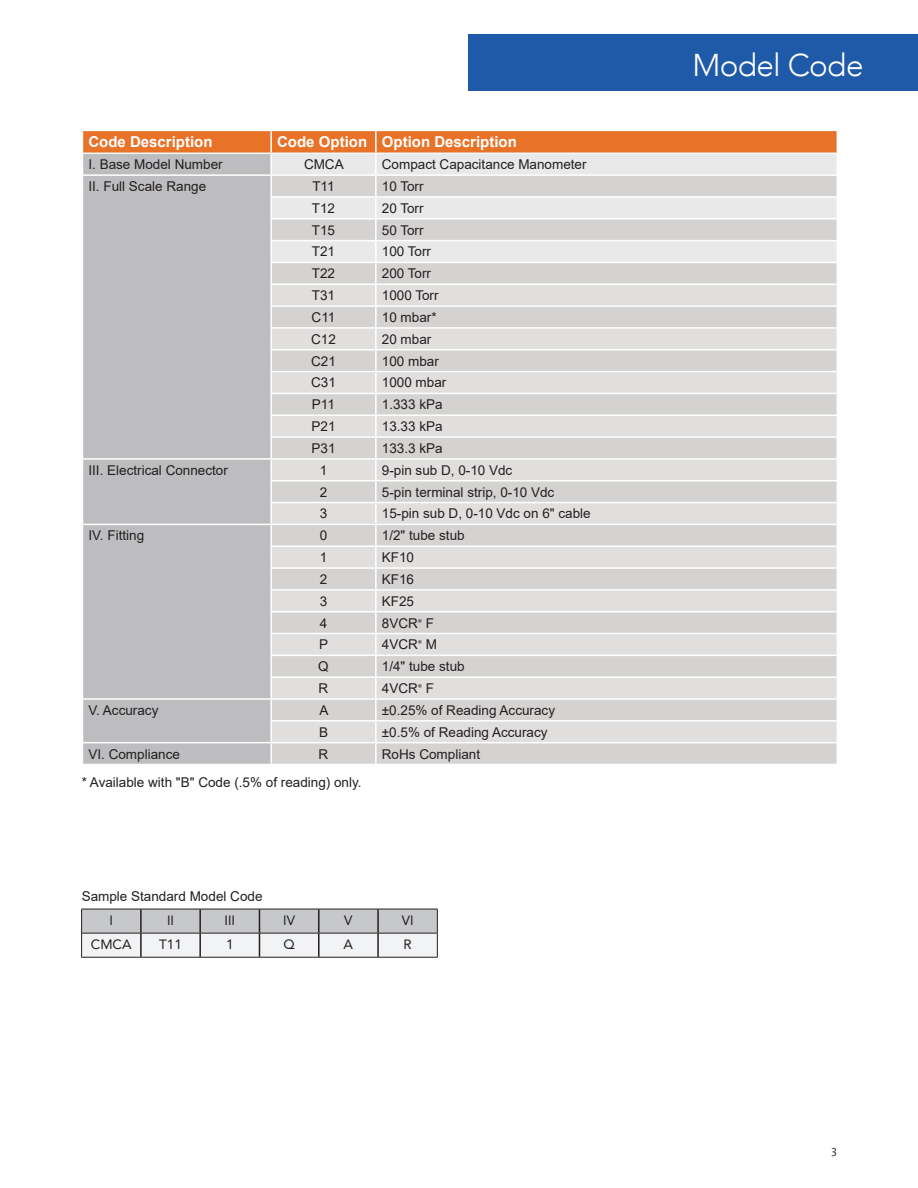
<style>
.page{position:relative;width:918px;height:1188px;background:#fff}
.page>*{position:absolute;margin:0;border:0;box-sizing:border-box;transform-origin:0 0}
.broDS-Mid-page_SH{font:300 31.5px "Avenir LT";letter-spacing:-.025em;color:#fff}
.t1{font:700 15px "Arial";color:#fff}
.t2{font:13.5px "Arial";color:#231f20}
.t3{font:13.5px "Avenir LT";color:#231f20}
.t4{font:300 12px "Vialog LT";color:#231f20}
.s1{font-family:"Minion Pro"}
</style>
<div class="page">
<div style="left:469px;top:34px;width:449px;height:57px;background:#1f5aa9"></div>
<svg style="left:82px;top:130px;width:756px;height:634px;background:#d7d2d0"></svg>
<svg style="left:81px;top:909px;width:357px;height:48px"></svg>
<hr style="left:81px;top:957px;width:60px;height:1px;background:#231f20">
<hr style="left:141px;top:957px;width:59px;height:1px;background:#231f20">
<hr style="left:200px;top:957px;width:59px;height:1px;background:#231f20">
<hr style="left:259px;top:957px;width:60px;height:1px;background:#231f20">
<hr style="left:319px;top:957px;width:59px;height:1px;background:#231f20">
<hr style="left:378px;top:957px;width:60px;height:1px;background:#231f20">
<p class="t1" style="left:88px;top:131px;width:126px">Code Description</p>
<p class="t1" style="left:277px;top:131px;width:91px">Code Option</p>
<p class="t1" style="left:382px;top:131px;width:137px">Option Description</p>
<p class="t2" style="left:88px;top:155px;width:136px">I. Base Model Number</p>
<p class="t2" style="left:304px;top:155px;width:41px">CMCA</p>
<p class="t2" style="left:382px;top:155px;width:206px">Compact Capacitance Manometer</p>
<p class="t2" style="left:88px;top:177px;width:119px">II. Full Scale Range</p>
<p class="t2" style="left:312px;top:177px;width:24px">T11</p>
<p class="t2" style="left:382px;top:177px;width:43px">10 Torr</p>
<p class="t2" style="left:312px;top:199px;width:25px">T12</p>
<p class="t2" style="left:382px;top:199px;width:43px">20 Torr</p>
<p class="t2" style="left:312px;top:221px;width:25px">T15</p>
<p class="t2" style="left:382px;top:221px;width:43px">50 Torr</p>
<p class="t2" style="left:312px;top:242px;width:25px">T21</p>
<p class="t2" style="left:382px;top:242px;width:51px">100 Torr</p>
<p class="t2" style="left:312px;top:264px;width:25px">T22</p>
<p class="t2" style="left:382px;top:264px;width:51px">200 Torr</p>
<p class="t2" style="left:312px;top:286px;width:25px">T31</p>
<p class="t2" style="left:382px;top:286px;width:58px">1000 Torr</p>
<p class="t2" style="left:312px;top:308px;width:25px">C11</p>
<p class="t2" style="left:382px;top:308px;width:56px">10 mbar*</p>
<p class="t2" style="left:311px;top:330px;width:26px">C12</p>
<p class="t2" style="left:382px;top:330px;width:51px">20 mbar</p>
<p class="t2" style="left:311px;top:352px;width:26px">C21</p>
<p class="t2" style="left:382px;top:352px;width:59px">100 mbar</p>
<p class="t2" style="left:311px;top:373px;width:26px">C31</p>
<p class="t2" style="left:382px;top:373px;width:66px">1000 mbar</p>
<p class="t2" style="left:312px;top:395px;width:25px">P11</p>
<p class="t2" style="left:382px;top:395px;width:62px">1.333 kPa</p>
<p class="t2" style="left:311px;top:417px;width:26px">P21</p>
<p class="t2" style="left:382px;top:417px;width:62px">13.33 kPa</p>
<p class="t2" style="left:311px;top:439px;width:26px">P31</p>
<p class="t2" style="left:382px;top:439px;width:62px">133.3 kPa</p>
<p class="t2" style="left:88px;top:461px;width:141px">III. Electrical Connector</p>
<p class="t2" style="left:320px;top:461px;width:9px">1</p>
<p class="t2" style="left:382px;top:461px;width:132px">9-pin sub D, 0-10 Vdc</p>
<p class="t2" style="left:320px;top:483px;width:9px">2</p>
<p class="t2" style="left:382px;top:483px;width:174px">5-pin terminal strip, 0-10 Vdc</p>
<p class="t2" style="left:320px;top:504px;width:9px">3</p>
<p class="t2" style="left:382px;top:504px;width:210px">15-pin sub D, 0-10 Vdc on 6" cable</p>
<p class="t2" style="left:88px;top:526px;width:57px">IV. Fitting</p>
<p class="t2" style="left:320px;top:526px;width:9px">0</p>
<p class="t2" style="left:382px;top:526px;width:84px">1/2" tube stub</p>
<p class="t2" style="left:320px;top:548px;width:9px">1</p>
<p class="t2" style="left:382px;top:548px;width:34px">KF10</p>
<p class="t2" style="left:320px;top:570px;width:9px">2</p>
<p class="t2" style="left:382px;top:570px;width:34px">KF16</p>
<p class="t2" style="left:320px;top:592px;width:9px">3</p>
<p class="t2" style="left:382px;top:592px;width:34px">KF25</p>
<p class="t2" style="left:320px;top:613px;width:9px">4</p>
<p class="t2" style="left:382px;top:613px;width:54px">8VCR<span class="s1">®</span> F</p>
<p class="t2" style="left:319px;top:635px;width:11px">P</p>
<p class="t2" style="left:382px;top:635px;width:57px">4VCR<span class="s1">®</span> M</p>
<p class="t2" style="left:318px;top:657px;width:12px">Q</p>
<p class="t2" style="left:382px;top:657px;width:84px">1/4" tube stub</p>
<p class="t2" style="left:319px;top:679px;width:11px">R</p>
<p class="t2" style="left:382px;top:679px;width:54px">4VCR<span class="s1">®</span> F</p>
<p class="t2" style="left:88px;top:701px;width:72px">V. Accuracy</p>
<p class="t2" style="left:319px;top:701px;width:11px">A</p>
<p class="t2" style="left:382px;top:701px;width:175px">±0.25% of Reading Accuracy</p>
<p class="t2" style="left:319px;top:723px;width:11px">B</p>
<p class="t2" style="left:382px;top:723px;width:167px">±0.5% of Reading Accuracy</p>
<p class="t2" style="left:88px;top:744px;width:93px">VI. Compliance</p>
<p class="t2" style="left:319px;top:744px;width:11px">R</p>
<p class="t2" style="left:382px;top:744px;width:100px">RoHs Compliant</p>
<p class="t2" style="left:82px;top:773px;width:281px">* Available with "B" Code (.5% of reading) only.</p>
<p class="t2" style="left:82px;top:887px;width:182px">Sample Standard Model Code</p>
<p class="t3" style="left:109px;top:913px;width:5px">I</p>
<p class="t3" style="left:167px;top:913px;width:9px">II</p>
<p class="t3" style="left:225px;top:913px;width:12px">III</p>
<p class="t3" style="left:283px;top:913px;width:13px">IV</p>
<p class="t3" style="left:344px;top:913px;width:10px">V</p>
<p class="t3" style="left:402px;top:913px;width:13px">VI</p>
<p class="t3" style="left:91px;top:937px;width:42px">CMCA</p>
<p class="t3" style="left:159px;top:937px;width:24px">T11</p>
<p class="t3" style="left:226px;top:937px;width:9px">1</p>
<p class="t3" style="left:283px;top:937px;width:13px">Q</p>
<p class="t3" style="left:344px;top:937px;width:11px">A</p>
<p class="t3" style="left:404px;top:937px;width:10px">R</p>
<p class="broDS-Mid-page_SH" style="left:693px;top:47px;width:173px">Model Code</p>
<p class="t4" style="left:831px;top:1145px;width:8px">3</p>
</div>
